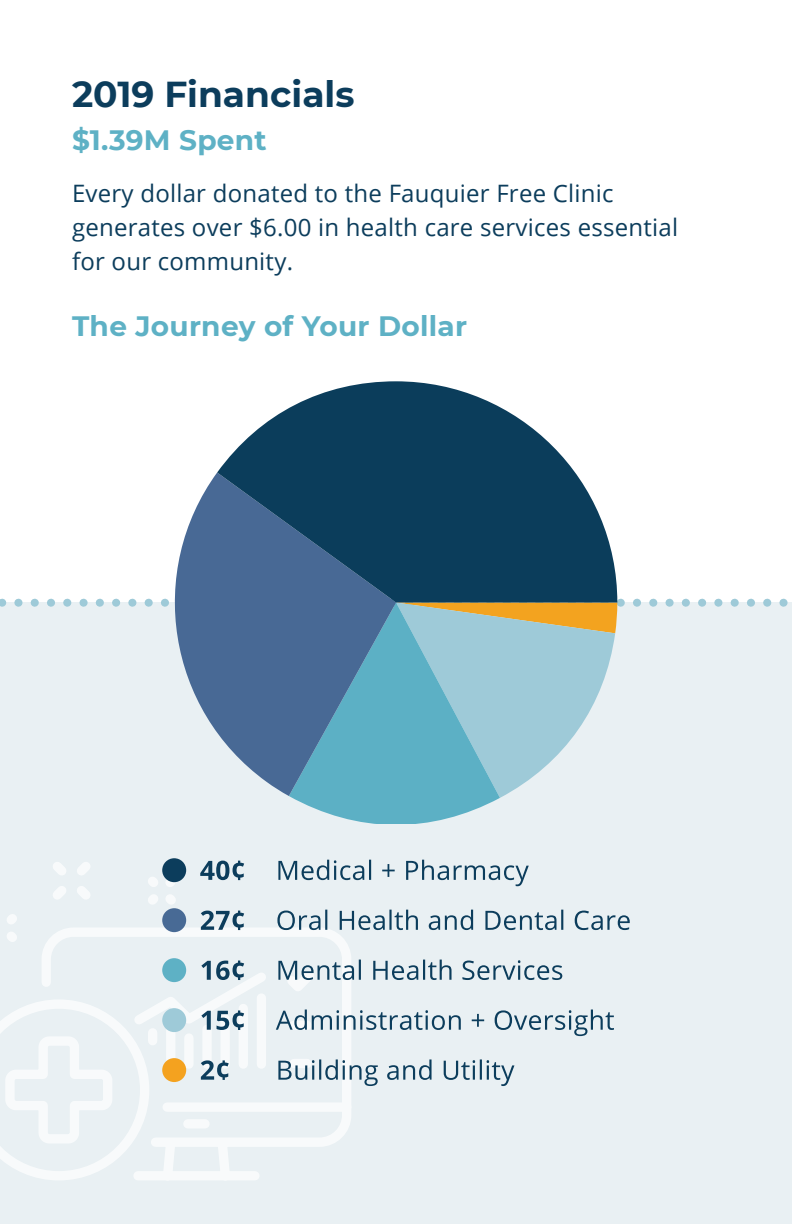
<style>
.page{position:relative;width:792px;height:1224px;background:#fff}
.page>*{position:absolute;margin:0;border:0;box-sizing:border-box;transform-origin:0 0}
.t1{font:700 36px "Montserrat";color:#0c3d5c}
.subheader{font:700 28px "Montserrat";letter-spacing:.01em;color:#5eb1c5}
.body{font:24px/34px "Open Sans";letter-spacing:.01em;color:#0c3d5c}
</style>
<div class="page">
<div style="left:0;top:603px;width:792px;height:621px;background:#e9f0f3"></div>
<svg style="left:0;top:860px;width:351px;height:321px"></svg>
<svg style="left:0;top:599px;width:792px;height:34px"></svg>
<svg style="left:500px;top:603px;width:115px;height:195px;fill:#9ecad8"></svg>
<svg style="left:289px;top:603px;width:211px;height:221px;fill:#5cb0c5"></svg>
<svg style="left:175px;top:473px;width:221px;height:323px;fill:#486995"></svg>
<svg style="left:217px;top:382px;width:400px;height:221px;fill:#0b3d5b"></svg>
<svg style="left:201px;top:1059px;width:313px;height:27px"></svg>
<svg style="left:201px;top:1010px;width:413px;height:26px"></svg>
<svg style="left:201px;top:960px;width:361px;height:20px"></svg>
<svg style="left:201px;top:910px;width:429px;height:20px"></svg>
<svg style="left:200px;top:860px;width:329px;height:26px"></svg>
<div style="left:162px;top:858px;width:24px;height:24px;background:#0c3d5c;border-radius:50%"></div>
<div style="left:162px;top:908px;width:24px;height:24px;background:#486a95;border-radius:50%"></div>
<div style="left:162px;top:958px;width:24px;height:24px;background:#5eb1c5;border-radius:50%"></div>
<div style="left:162px;top:1008px;width:24px;height:24px;background:#9ecad8;border-radius:50%"></div>
<div style="left:162px;top:1058px;width:24px;height:24px;background:#f4a21f;border-radius:50%"></div>
<p class="t1" style="left:72px;top:68px;width:284px">2019 Financials</p>
<p class="subheader" style="left:72px;top:120px;width:196px">$1.39M Spent</p>
<p class="body" style="left:72px;top:176px;width:608px">Every dollar donated to the Fauquier Free Clinic generates over $6.00 in health care services essential for our community.</p>
<p class="subheader" style="left:72px;top:305px;width:397px">The Journey of Your Dollar</p>
</div>
